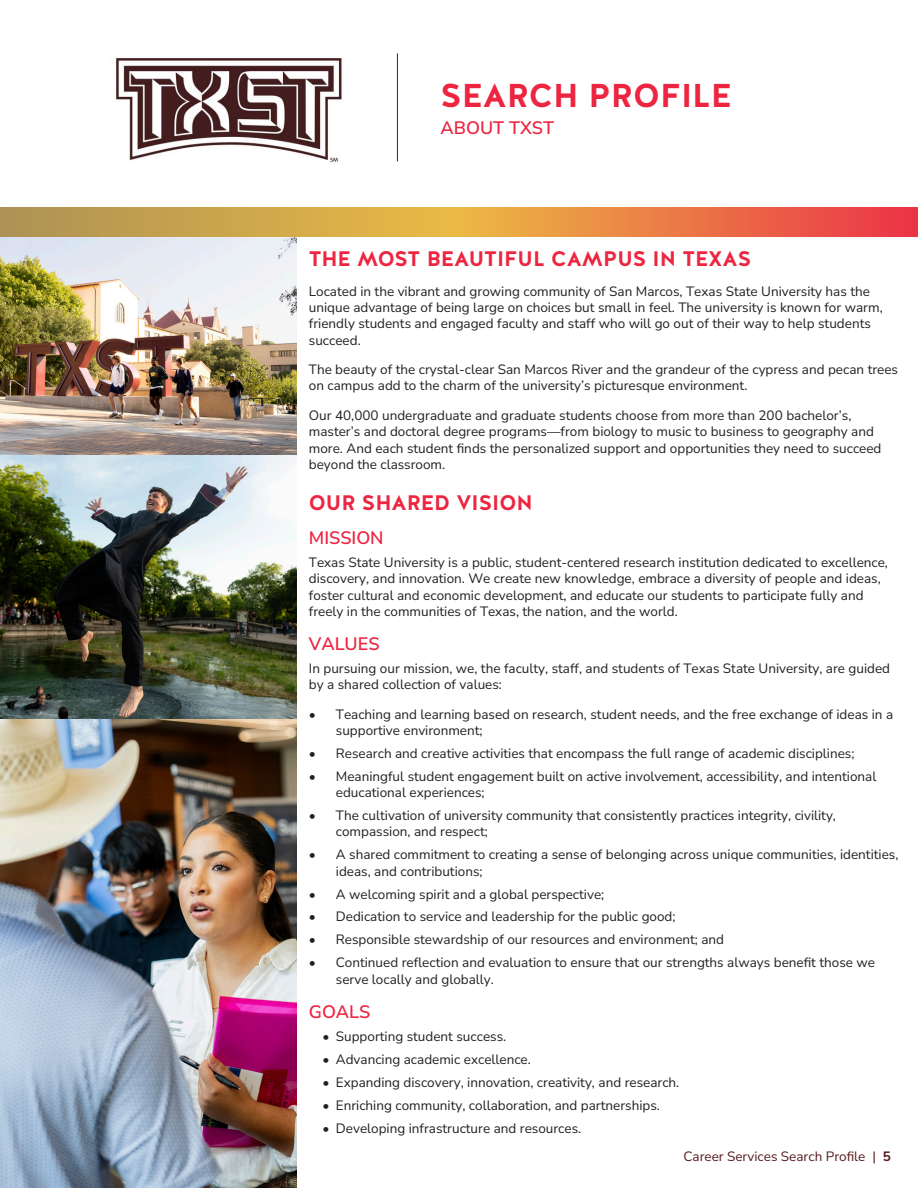
<style>
.page{position:relative;width:918px;height:1188px;background:#fff}
.page>*{position:absolute;margin:0;border:0;box-sizing:border-box;transform-origin:0 0}
.t1{font:700 33px "Halis GR";color:#ed2541}
.t2{font:700 21px "Halis GR";color:#ed2541}
.t3{font:200 18px "Nunito Sans 12 pt";color:#ed2541}
.t4{font:200 13.5px/16.2px "Nunito Sans 12 pt";color:#231f20}
.t5{font:200 13.5px "Nunito Sans 12 pt";color:#571b1e}
</style>
<div class="page">
<img style="left:0;top:237px;width:297px;height:219px">
<img style="left:0;top:456px;width:297px;height:263px">
<img style="left:0;top:719px;width:297px;height:469px">
<img style="left:116px;top:57px;width:226px;height:105px">
<hr style="left:397px;top:53px;width:1px;height:108px;background:#571b1e">
<img style="left:0;top:207px;width:918px;height:30px">
<p class="t1" style="left:441px;top:74px;width:293px">SEARCH PROFILE</p>
<p class="t3" style="left:441px;top:116px;width:115px">ABOUT TXST</p>
<p class="t2" style="left:309px;top:245px;width:444px">THE MOST BEAUTIFUL CAMPUS IN TEXAS</p>
<p class="t4" style="left:309px;top:283px;width:575px">Located in the vibrant and growing community of San Marcos, Texas State University has the unique advantage of being large on choices but small in feel. The university is known for warm, friendly students and engaged faculty and staff who will go out of their way to help students succeed.</p>
<p class="t4" style="left:309px;top:361px;width:591px">The beauty of the crystal-clear San Marcos River and the grandeur of the cypress and pecan trees on campus add to the charm of the university’s picturesque environment.</p>
<p class="t4" style="left:309px;top:407px;width:574px">Our 40,000 undergraduate and graduate students choose from more than 200 bachelor’s, master’s and doctoral degree programs—from biology to music to business to geography and more. And each student finds the personalized support and opportunities they need to succeed beyond the classroom.</p>
<p class="t2" style="left:309px;top:489px;width:225px">OUR SHARED VISION</p>
<p class="t3" style="left:309px;top:526px;width:76px">MISSION</p>
<p class="t4" style="left:309px;top:554px;width:581px">Texas State University is a public, student-centered research institution dedicated to excellence, discovery, and innovation. We create new knowledge, embrace a diversity of people and ideas, foster cultural and economic development, and educate our students to participate fully and freely in the communities of Texas, the nation, and the world.</p>
<p class="t3" style="left:309px;top:631px;width:72px">VALUES</p>
<p class="t4" style="left:309px;top:660px;width:583px">In pursuing our mission, we, the faculty, staff, and students of Texas State University, are guided by a shared collection of values:</p>
<p class="t4" style="left:336px;top:706px;width:559px;text-indent:-27px">• Teaching and learning based on research, student needs, and the free exchange of ideas in a supportive environment;</p>
<p class="t4" style="left:309px;top:745px;width:547px">• Research and creative activities that encompass the full range of academic disciplines;</p>
<p class="t4" style="left:336px;top:768px;width:542px;text-indent:-27px">• Meaningful student engagement built on active involvement, accessibility, and intentional educational experiences;</p>
<p class="t4" style="left:336px;top:807px;width:502px;text-indent:-27px">• The cultivation of university community that consistently practices integrity, civility, compassion, and respect;</p>
<p class="t4" style="left:336px;top:846px;width:564px;text-indent:-27px">• A shared commitment to creating a sense of belonging across unique communities, identities, ideas, and contributions;</p>
<p class="t4" style="left:309px;top:885px;width:297px">• A welcoming spirit and a global perspective;</p>
<p class="t4" style="left:309px;top:908px;width:368px">• Dedication to service and leadership for the public good;</p>
<p class="t4" style="left:309px;top:931px;width:417px">• Responsible stewardship of our resources and environment; and</p>
<p class="t4" style="left:336px;top:954px;width:541px;text-indent:-27px">• Continued reflection and evaluation to ensure that our strengths always benefit those we serve locally and globally.</p>
<p class="t3" style="left:309px;top:999px;width:63px">GOALS</p>
<p class="t4" style="left:322px;top:1028px;width:185px">• Supporting student success.</p>
<p class="t4" style="left:322px;top:1051px;width:210px">• Advancing academic excellence.</p>
<p class="t4" style="left:322px;top:1074px;width:358px">• Expanding discovery, innovation, creativity, and research.</p>
<p class="t4" style="left:322px;top:1096px;width:339px">• Enriching community, collaboration, and partnerships.</p>
<p class="t4" style="left:322px;top:1119px;width:260px">• Developing infrastructure and resources.</p>
<p class="t5" style="left:683px;top:1147px;width:209px">Career Services Search Profile | 5</p>
</div>
